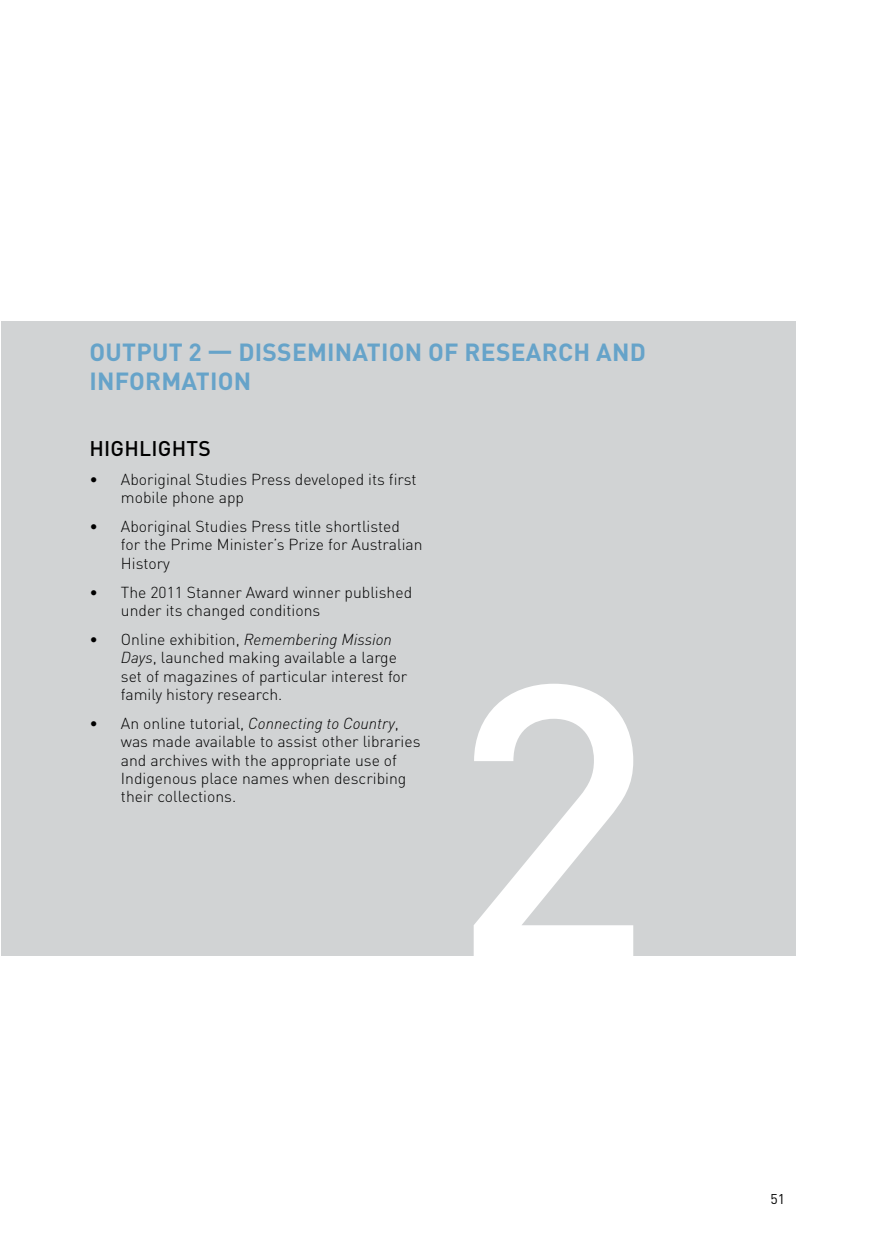
<style>
.page{position:relative;width:874px;height:1241px;background:#fff}
.page>*{position:absolute;margin:0;border:0;box-sizing:border-box;transform-origin:0 0}
.t1{font:500 385px "DINOT";color:#fff}
.t2{font:700 24.5px/29.4px "DINOT";letter-spacing:.01em;color:#66a3c9}
.t3{font:500 21px "DINOT";letter-spacing:.01em;color:#000}
.t4{font:300 15.75px/18.4px "DINOT";color:#000}
.t5{font:14px "DINOT";color:#000}
.s1{font-style:italic}
</style>
<div class="page">
<div style="left:2px;top:321px;width:793px;height:634px;background:#d1d3d4"></div>
<h2 class="t2" style="left:89px;top:337px;width:554px">OUTPUT 2 — DISSEMINATION OF RESEARCH AND<br>INFORMATION</h2>
<h3 class="t3" style="left:89px;top:435px;width:123px">Highlights</h3>
<p class="t4" style="left:121px;top:469px;width:297px;text-indent:-32px">• Aboriginal Studies Press developed its first mobile phone app</p>
<p class="t4" style="left:121px;top:517px;width:303px;text-indent:-32px">• Aboriginal Studies Press title shortlisted for the Prime Minister’s Prize for Australian<br>History</p>
<p class="t4" style="left:121px;top:582px;width:292px;text-indent:-32px">• The 2011 Stanner Award winner published under its changed conditions</p>
<p class="t4" style="left:121px;top:629px;width:288px;text-indent:-32px">• Online exhibition, <span class="s1">Remembering Mission Days</span>, launched making available a large set of magazines of particular interest for family history research.</p>
<p class="t4" style="left:121px;top:713px;width:301px;text-indent:-32px">• An online tutorial, <span class="s1">Connecting to Country</span>, was made available to assist other libraries and archives with the appropriate use of Indigenous place names when describing their collections.</p>
<h1 class="t1" style="left:449px;top:575px;width:207px">2</h1>
<p class="t5" style="left:770px;top:1189px;width:16px">51</p>
</div>
